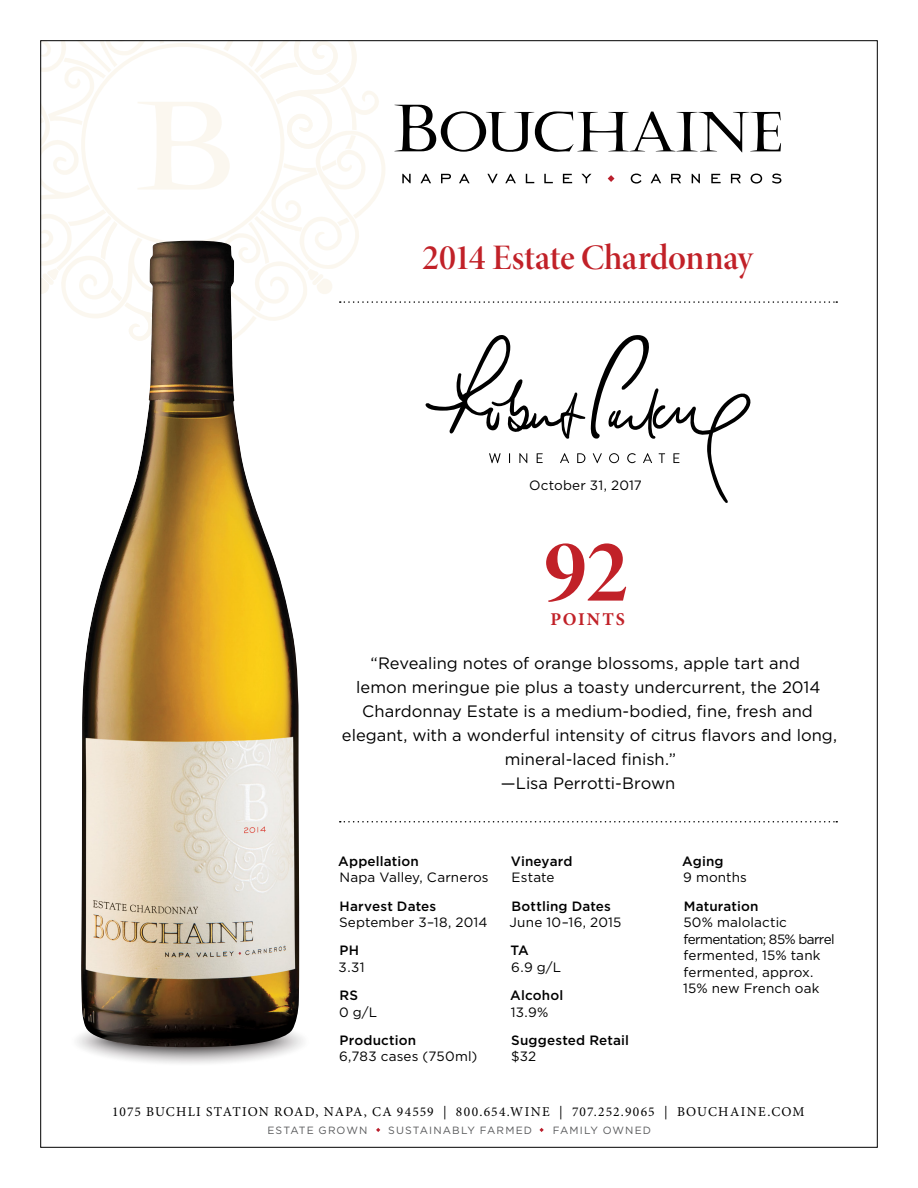
<style>
.page{position:relative;width:918px;height:1188px;background:#fff}
.page>*{position:absolute;margin:0;border:0;box-sizing:border-box;transform-origin:0 0}
.t1{font:90px "Minion Pro Bold Disp";color:#c12128}
.t2{font:36px "Minion Pro Semibold Disp";letter-spacing:-.01em;color:#c12128}
.t3{font:700 18px "Minion Pro";letter-spacing:.1em;color:#c12128}
.t4{font:16.5px/24px "Gotham";color:#000;text-align:center}
.t5{font:13.5px/16.5px "Gotham";letter-spacing:.01em;color:#000}
.t6{font:13.5px "Minion Pro";letter-spacing:.09em;color:#000}
.t7{font:500 13.5px/16.5px "Gotham";letter-spacing:.01em;color:#000}
.t8{font:10.5px "Gotham";letter-spacing:.105em;color:#58595b}
.s1{font-weight:500}
.s2{font-weight:400}
</style>
<div class="page">
<img style="left:77px;top:1036px;width:226px;height:28px">
<img style="left:81px;top:503px;width:218px;height:544px">
<svg style="left:376px;top:1128px;width:4px;height:4px"></svg>
<svg style="left:539px;top:1128px;width:5px;height:4px"></svg>
<svg style="left:340px;top:821px;width:497px;height:2px"></svg>
<svg style="left:42px;top:42px;width:795px;height:461px"></svg>
<p class="t2" style="left:422px;top:235px;width:332px">2014 Estate Chardonnay</p>
<p class="t5" style="left:529px;top:476px;width:114px">October 31, 2017</p>
<p class="t1" style="left:544px;top:513px;width:86px">92</p>
<p class="t3" style="left:550px;top:606px;width:76px">POINTS</p>
<p class="t4" style="left:342px;top:651px;width:497px">“Revealing notes of orange blossoms, apple tart and<br>lemon meringue pie plus a toasty undercurrent, the 2014<br>Chardonnay Estate is a medium-bodied, fine, fresh and elegant, with a wonderful intensity of citrus flavors and long, mineral-laced finish.”<br>—Lisa Perrotti-Brown</p>
<p class="t5" style="left:338px;top:853px;width:152px"><span class="s1">Appellation<br></span>Napa Valley, Carneros</p>
<p class="t5" style="left:339px;top:897px;width:150px"><span class="s1">Harvest Dates<br></span>September 3–18, 2014</p>
<p class="t5" style="left:339px;top:942px;width:28px"><span class="s1">PH<br></span>3.31</p>
<p class="t5" style="left:339px;top:987px;width:40px"><span class="s1">RS<br></span>0 g/L</p>
<p class="t7" style="left:511px;top:853px;width:63px">Vineyard<br><span class="s2">Estate</span></p>
<p class="t5" style="left:510px;top:897px;width:113px"><span class="s1">Bottling Dates<br></span>June 10–16, 2015</p>
<p class="t5" style="left:510px;top:942px;width:52px"><span class="s1">TA<br></span>6.9 g/L</p>
<p class="t7" style="left:510px;top:987px;width:54px">Alcohol<br><span class="s2">13.9%</span></p>
<p class="t5" style="left:339px;top:1032px;width:140px"><span class="s1">Production<br></span>6,783 cases (750ml)</p>
<p class="t7" style="left:511px;top:1031px;width:120px">Suggested Retail <span class="s2">$32</span></p>
<p class="t5" style="left:682px;top:853px;width:66px"><span class="s1">Aging<br></span>9 months</p>
<p class="t5" style="left:683px;top:897px;width:153px"><span class="s1">Maturation<br></span>50% malolactic fermentation; 85% barrel fermented, 15% tank fermented, approx.<br>15% new French oak</p>
<p class="t6" style="left:112px;top:1103px;width:694px">1075 BUCHLI STATION ROAD, NAPA, CA 94559 | 800.654.WINE | 707.252.9065 | BOUCHAINE.COM</p>
<p class="t8" style="left:267px;top:1124px;width:102px">ESTATE GROWN</p>
<p class="t8" style="left:388px;top:1124px;width:145px">SUSTAINABLY FARMED</p>
<p class="t8" style="left:553px;top:1124px;width:100px">FAMILY OWNED</p>
</div>
